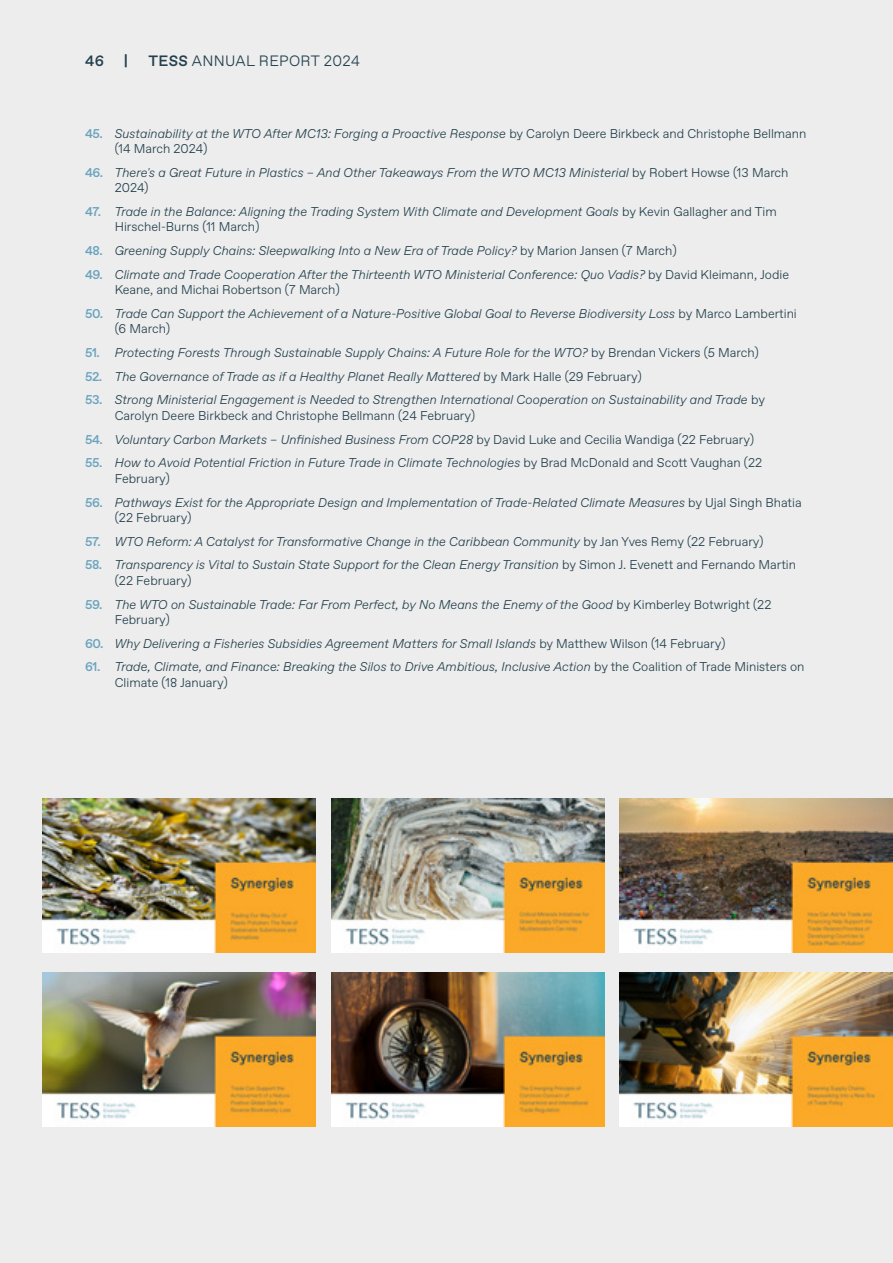
<style>
.page{position:relative;width:893px;height:1263px;background:#ededed}
.page>*{position:absolute;margin:0;border:0;box-sizing:border-box;transform-origin:0 0}
.t1{font:300 15px "ABC Favorit";letter-spacing:.02em;color:#23404d}
.t2{font:500 15px "ABC Favorit";color:#23404d}
.t3{font:italic 300 12.75px/15.3px "ABC Favorit";color:#23404d}
.s1{font-weight:500}
.s2{font-weight:500;font-style:normal;color:#6aa3be}
.s3{font-style:normal}
</style>
<div class="page">
<img style="left:43px;top:798px;width:273px;height:154px">
<img style="left:43px;top:973px;width:273px;height:153px">
<img style="left:331px;top:798px;width:273px;height:154px">
<img style="left:331px;top:973px;width:273px;height:153px">
<img style="left:620px;top:798px;width:273px;height:154px">
<img style="left:620px;top:973px;width:273px;height:153px">
<p class="t2" style="left:85px;top:52px;width:21px">46</p>
<p class="t2" style="left:124px;top:52px;width:6px">|</p>
<p class="t1" style="left:149px;top:52px;width:213px"><span class="s1">TESS</span> ANNUAL REPORT 2024</p>
<p class="t3" style="left:115px;top:126px;width:693px;text-indent:-30px"><span class="s2">45.</span> Sustainability at the WTO After MC13: Forging a Proactive Response <span class="s3">by Carolyn Deere Birkbeck and Christophe Bellmann (14 March 2024)</span></p>
<p class="t3" style="left:115px;top:165px;width:675px;text-indent:-30px"><span class="s2">46.</span> There's a Great Future in Plastics – And Other Takeaways From the WTO MC13 Ministerial <span class="s3">by Robert Howse (13 March<br>2024)</span></p>
<p class="t3" style="left:115px;top:204px;width:663px;text-indent:-30px"><span class="s2">47.</span> Trade in the Balance: Aligning the Trading System With Climate and Development Goals <span class="s3">by Kevin Gallagher and Tim<br>Hirschel-Burns (11 March)</span></p>
<p class="t3" style="left:85px;top:243px;width:593px"><span class="s2">48.</span> Greening Supply Chains: Sleepwalking Into a New Era of Trade Policy? <span class="s3">by Marion Jansen (7 March)</span></p>
<p class="t3" style="left:115px;top:267px;width:676px;text-indent:-30px"><span class="s2">49.</span> Climate and Trade Cooperation After the Thirteenth WTO Ministerial Conference: Quo Vadis? <span class="s3">by David Kleimann, Jodie<br>Keane, and Michai Robertson (7 March)</span></p>
<p class="t3" style="left:115px;top:306px;width:683px;text-indent:-30px"><span class="s2">50.</span> Trade Can Support the Achievement of a Nature-Positive Global Goal to Reverse Biodiversity Loss <span class="s3">by Marco Lambertini (6 March)</span></p>
<p class="t3" style="left:85px;top:345px;width:675px"><span class="s2">51.</span> Protecting Forests Through Sustainable Supply Chains: A Future Role for the WTO? <span class="s3">by Brendan Vickers (5 March)</span></p>
<p class="t3" style="left:85px;top:369px;width:558px"><span class="s2">52.</span> The Governance of Trade as if a Healthy Planet Really Mattered <span class="s3">by Mark Halle (29 February)</span></p>
<p class="t3" style="left:115px;top:393px;width:652px;text-indent:-30px"><span class="s2">53.</span> Strong Ministerial Engagement is Needed to Strengthen International Cooperation on Sustainability and Trade <span class="s3">by<br>Carolyn Deere Birkbeck and Christophe Bellmann (24 February)</span></p>
<p class="t3" style="left:85px;top:432px;width:671px"><span class="s2">54.</span> Voluntary Carbon Markets – Unfinished Business From COP28 <span class="s3">by David Luke and Cecilia Wandiga (22 February)</span></p>
<p class="t3" style="left:115px;top:455px;width:649px;text-indent:-30px"><span class="s2">55.</span> How to Avoid Potential Friction in Future Trade in Climate Technologies <span class="s3">by Brad McDonald and Scott Vaughan (22<br>February)</span></p>
<p class="t3" style="left:115px;top:495px;width:688px;text-indent:-30px"><span class="s2">56.</span> Pathways Exist for the Appropriate Design and Implementation of Trade-Related Climate Measures <span class="s3">by Ujal Singh Bhatia (22 February)</span></p>
<p class="t3" style="left:85px;top:534px;width:680px"><span class="s2">57.</span> WTO Reform: A Catalyst for Transformative Change in the Caribbean Community <span class="s3">by Jan Yves Remy (22 February)</span></p>
<p class="t3" style="left:115px;top:557px;width:683px;text-indent:-30px"><span class="s2">58.</span> Transparency is Vital to Sustain State Support for the Clean Energy Transition <span class="s3">by Simon J. Evenett and Fernando Martin (22 February)</span></p>
<p class="t3" style="left:115px;top:597px;width:658px;text-indent:-30px"><span class="s2">59.</span> The WTO on Sustainable Trade: Far From Perfect, by No Means the Enemy of the Good <span class="s3">by Kimberley Botwright (22<br>February)</span></p>
<p class="t3" style="left:85px;top:636px;width:642px"><span class="s2">60.</span> Why Delivering a Fisheries Subsidies Agreement Matters for Small Islands <span class="s3">by Matthew Wilson (14 February)</span></p>
<p class="t3" style="left:115px;top:659px;width:691px;text-indent:-30px"><span class="s2">61.</span> Trade, Climate, and Finance: Breaking the Silos to Drive Ambitious, Inclusive Action <span class="s3">by the Coalition of Trade Ministers on<br>Climate (18 January)</span></p>
</div>
